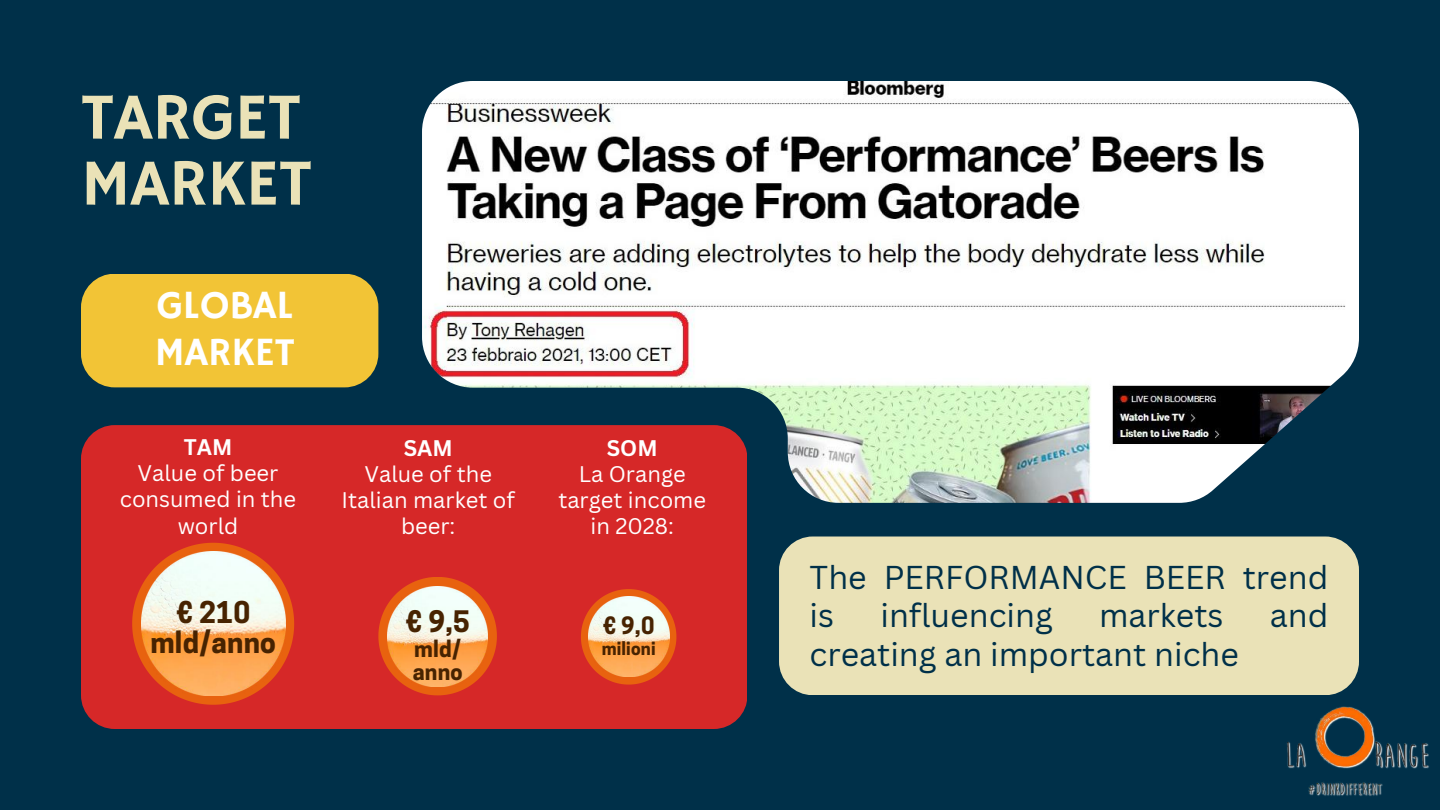
<style>
.page{position:relative;width:1440px;height:810px;background:#003049}
.page>*{position:absolute;margin:0;border:0;box-sizing:border-box;transform-origin:0 0}
.t1{font:66px/66px "Hammersmith One";color:#eae2b7}
.t2{font:40px/47.2px "Hammersmith One";color:#fff}
.t3{font:32.1px/38.6px "Canva Sans";color:#003049}
.t4{font:700 28.2px/30.1px "Cooper Hewitt";letter-spacing:.01em;color:#472301;text-align:center}
.t5{font:700 27.8px "Cooper Hewitt";color:#472301}
.t6{font:700 22.4px "Cooper Hewitt";color:#472301}
.t7{font:22px/26.2px "Canva Sans";color:#fff;text-align:center}
.t8{font:700 22px "Canva Sans";color:#fff}
.t9{font:700 21.8px/23.4px "Cooper Hewitt";letter-spacing:.01em;color:#472301}
.t10{font:700 17.3px "Cooper Hewitt";letter-spacing:.01em;color:#472301}
</style>
<div class="page">
<div style="left:81px;top:425px;width:666px;height:304px;background:#d62828;border-radius:34px"></div>
<div style="left:81px;top:274px;width:297px;height:113px;background:#f2c436;border-radius:34px"></div>
<img style="left:1287px;top:680px;width:142px;height:116px">
<div style="left:779px;top:537px;width:580px;height:158px;background:#eae2b7;border-radius:34px"></div>
<img style="left:422px;top:81px;width:937px;height:421px">
<svg style="left:132px;top:543px;width:162px;height:162px"></svg>
<img style="left:141px;top:552px;width:144px;height:144px">
<svg style="left:378px;top:577px;width:119px;height:118px"></svg>
<img style="left:388px;top:586px;width:100px;height:100px">
<svg style="left:581px;top:589px;width:95px;height:95px"></svg>
<img style="left:588px;top:597px;width:81px;height:80px">
<h1 class="t1" style="left:81px;top:87px;width:232px">TARGET<br>MARKET</h1>
<h2 class="t2" style="left:155px;top:283px;width:142px">GLOBAL<br>MARKET</h2>
<p class="t8" style="left:184px;top:432px;width:50px">TAM</p>
<p class="t7" style="left:120px;top:460px;width:178px">Value of beer consumed in the world</p>
<p class="t8" style="left:404px;top:432px;width:51px">SAM</p>
<p class="t7" style="left:342px;top:460px;width:175px">Value of the<br>Italian market of beer:</p>
<p class="t4" style="left:150px;top:601px;width:127px">€ 210 mld/anno</p>
<p class="t5" style="left:406px;top:611px;width:66px">€ 9,5</p>
<p class="t9" style="left:413px;top:639px;width:51px">mld/ anno</p>
<p class="t8" style="left:607px;top:432px;width:52px">SOM</p>
<p class="t7" style="left:558px;top:460px;width:149px">La Orange target income in 2028:</p>
<p class="t6" style="left:603px;top:618px;width:53px">€ 9,0</p>
<p class="t10" style="left:602px;top:642px;width:55px">milioni</p>
<h3 class="t3" style="left:810px;top:557px;width:520px">The PERFORMANCE BEER trend is</h3>
<h3 class="t3" style="left:880px;top:596px;width:174px">influencing</h3>
<h3 class="t3" style="left:1099px;top:596px;width:126px">markets</h3>
<h3 class="t3" style="left:1270px;top:596px;width:60px">and</h3>
<h3 class="t3" style="left:810px;top:634px;width:431px">creating an important niche</h3>
</div>
